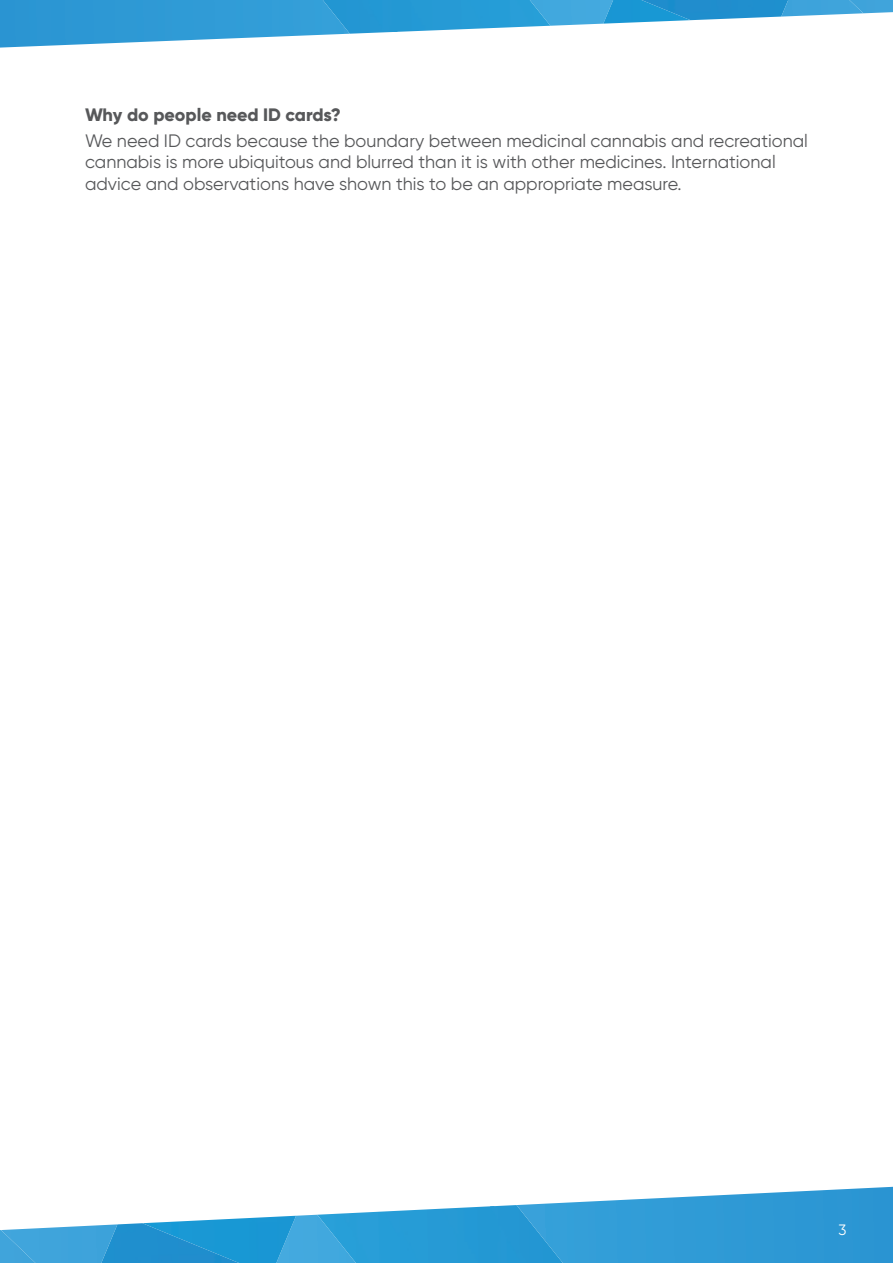
<style>
.page{position:relative;width:893px;height:1263px;background:#fff}
.page>*{position:absolute;margin:0;border:0;box-sizing:border-box;transform-origin:0 0}
.t1{font:18px/21.6px "Gilroy";color:#57585a}
.t2{font:800 18px "Gilroy";letter-spacing:-.005em;color:#57585a}
.t3{font:15px "Gilroy";color:#fff}
</style>
<div class="page">
<svg style="left:0;top:0;width:863px;height:48px"></svg>
<img style="left:603px;top:0;width:87px;height:24px">
<img style="left:617px;top:0;width:185px;height:20px">
<img style="left:814px;top:0;width:79px;height:13px">
<svg style="left:292px;top:1195px;width:416px;height:68px"></svg>
<img style="left:490px;top:1205px;width:94px;height:58px">
<img style="left:317px;top:1206px;width:179px;height:57px">
<img style="left:708px;top:1186px;width:185px;height:77px">
<svg style="left:3px;top:1224px;width:314px;height:39px"></svg>
<img style="left:147px;top:1216px;width:149px;height:47px">
<img style="left:292px;top:1195px;width:82px;height:3px">
<img style="left:86px;top:1223px;width:185px;height:40px">
<div style="left:0;top:1230px;width:75px;height:33px;background:#3fa4db"></div>
<p class="t2" style="left:85px;top:103px;width:257px">Why do people need ID cards?</p>
<p class="t1" style="left:85px;top:129px;width:724px">We need ID cards because the boundary between medicinal cannabis and recreational cannabis is more ubiquitous and blurred than it is with other medicines. International advice and observations have shown this to be an appropriate measure.</p>
<p class="t3" style="left:838px;top:1221px;width:9px">3</p>
</div>
